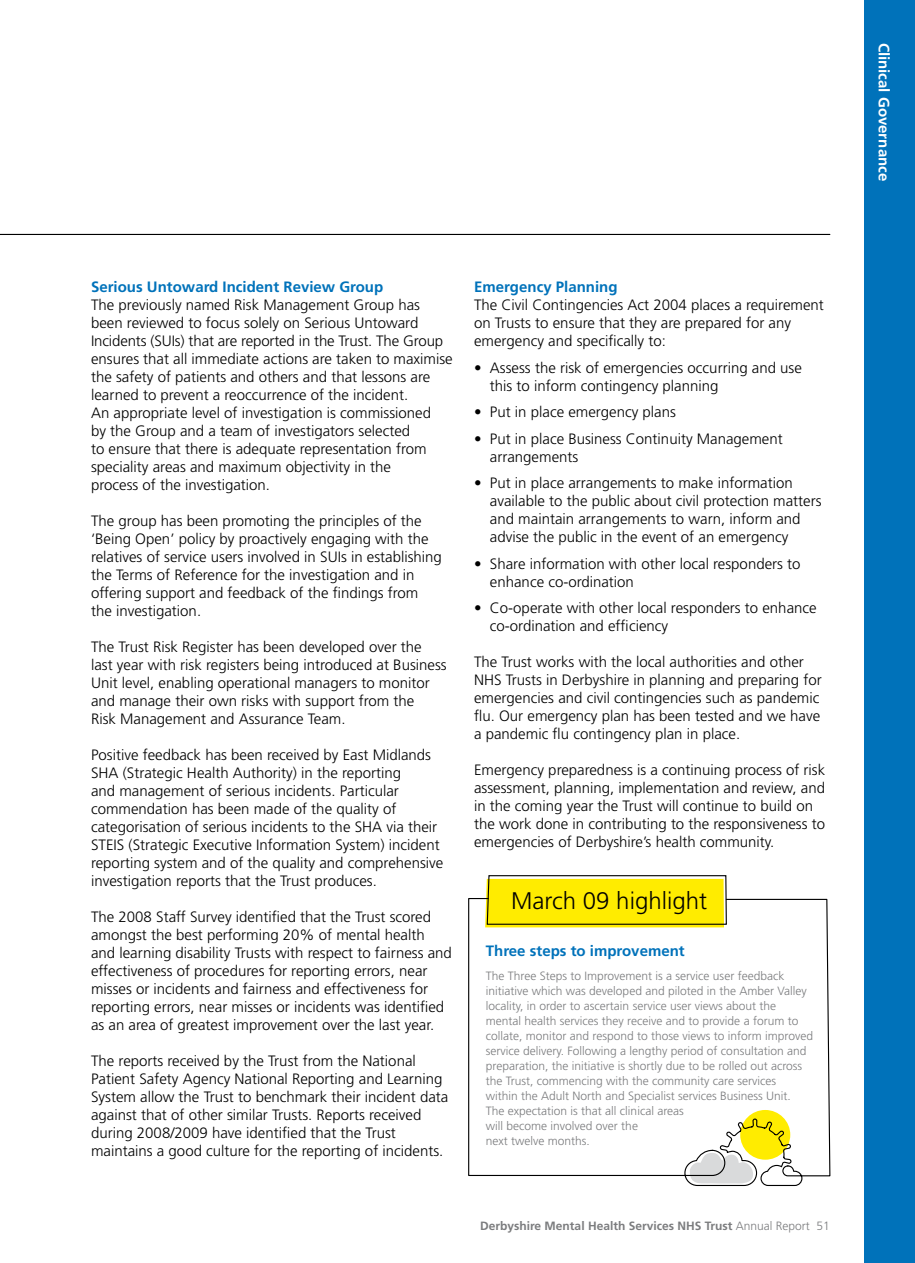
<style>
.page{position:relative;width:915px;height:1263px;background:#fff}
.page>*{position:absolute;margin:0;border:0;box-sizing:border-box;transform-origin:0 0}
.t1{font:300 24px "Frutiger";color:#000}
.t2{font:300 15px/18px "Frutiger";color:#000}
.t3{font:700 15px "Frutiger";color:#0072ba}
.t4{font:700 15px "Frutiger";color:#fff}
.t5{font:300 12px/15px "Frutiger";color:#7b7c7e}
.t6{font:700 12px "Frutiger";color:#7b7c7e}
.s1{font-weight:300}
</style>
<div class="page">
<div style="left:863px;top:0;width:51px;height:1263px;background:#0072ba"></div>
<hr style="left:0;top:234px;width:829px;height:1px;background:#000">
<svg style="left:486px;top:875px;width:241px;height:22px"></svg>
<svg style="left:468px;top:897px;width:362px;height:289px"></svg>
<p class="t3" style="left:91px;top:278px;width:294px">Serious Untoward Incident Review Group</p>
<p class="t2" style="left:91px;top:296px;width:363px">The previously named Risk Management Group has been reviewed to focus solely on Serious Untoward Incidents (SUIs) that are reported in the Trust. The Group ensures that all immediate actions are taken to maximise the safety of patients and others and that lessons are learned to prevent a reoccurrence of the incident.<br>An appropriate level of investigation is commissioned<br>by the Group and a team of investigators selected<br>to ensure that there is adequate representation from speciality areas and maximum objectivity in the<br>process of the investigation.</p>
<p class="t2" style="left:91px;top:512px;width:352px">The group has been promoting the principles of the ‘Being Open’ policy by proactively engaging with the relatives of service users involved in SUIs in establishing the Terms of Reference for the investigation and in offering support and feedback of the findings from the investigation.</p>
<p class="t2" style="left:91px;top:638px;width:357px">The Trust Risk Register has been developed over the last year with risk registers being introduced at Business Unit level, enabling operational managers to monitor and manage their own risks with support from the<br>Risk Management and Assurance Team.</p>
<p class="t2" style="left:91px;top:746px;width:354px">Positive feedback has been received by East Midlands SHA (Strategic Health Authority) in the reporting<br>and management of serious incidents. Particular commendation has been made of the quality of categorisation of serious incidents to the SHA via their STEIS (Strategic Executive Information System) incident reporting system and of the quality and comprehensive investigation reports that the Trust produces.</p>
<p class="t2" style="left:91px;top:908px;width:362px">The 2008 Staff Survey identified that the Trust scored amongst the best performing 20% of mental health and learning disability Trusts with respect to fairness and effectiveness of procedures for reporting errors, near misses or incidents and fairness and effectiveness for reporting errors, near misses or incidents was identified as an area of greatest improvement over the last year.</p>
<p class="t2" style="left:91px;top:1052px;width:358px">The reports received by the Trust from the National Patient Safety Agency National Reporting and Learning System allow the Trust to benchmark their incident data against that of other similar Trusts. Reports received during 2008/2009 have identified that the Trust maintains a good culture for the reporting of incidents.</p>
<p class="t3" style="left:474px;top:278px;width:145px">Emergency Planning</p>
<p class="t2" style="left:474px;top:296px;width:351px">The Civil Contingencies Act 2004 places a requirement on Trusts to ensure that they are prepared for any emergency and specifically to:</p>
<p class="t2" style="left:490px;top:359px;width:313px;text-indent:-16px">• Assess the risk of emergencies occurring and use this to inform contingency planning</p>
<p class="t2" style="left:474px;top:403px;width:203px">• Put in place emergency plans</p>
<p class="t2" style="left:490px;top:430px;width:294px;text-indent:-16px">• Put in place Business Continuity Management arrangements</p>
<p class="t2" style="left:490px;top:474px;width:333px;text-indent:-16px">• Put in place arrangements to make information available to the public about civil protection matters and maintain arrangements to warn, inform and advise the public in the event of an emergency</p>
<p class="t2" style="left:490px;top:555px;width:312px;text-indent:-16px">• Share information with other local responders to enhance co-ordination</p>
<p class="t2" style="left:490px;top:599px;width:328px;text-indent:-16px">• Co-operate with other local responders to enhance co-ordination and efficiency</p>
<p class="t2" style="left:474px;top:653px;width:349px">The Trust works with the local authorities and other NHS Trusts in Derbyshire in planning and preparing for emergencies and civil contingencies such as pandemic flu. Our emergency plan has been tested and we have a pandemic flu contingency plan in place.</p>
<p class="t2" style="left:474px;top:761px;width:352px">Emergency preparedness is a continuing process of risk assessment, planning, implementation and review, and in the coming year the Trust will continue to build on the work done in contributing to the responsiveness to emergencies of Derbyshire’s health community.</p>
<h1 class="t1" style="left:511px;top:887px;width:197px">March 09 highlight</h1>
<p class="t3" style="left:485px;top:942px;width:200px">Three steps to improvement</p>
<p class="t5" style="left:485px;top:968px;width:328px">The Three Steps to Improvement is a service user feedback initiative which was developed and piloted in the Amber Valley locality, in order to ascertain service user views about the mental health services they receive and to provide a forum to collate, monitor and respond to those views to inform improved service delivery. Following a lengthy period of consultation and preparation, the initiative is shortly due to be rolled out across the Trust, commencing with the community care services<br>within the Adult North and Specialist services Business Unit.<br>The expectation is that all clinical areas<br>will become involved over the<br>next twelve months.</p>
<p class="t6" style="left:480px;top:1219px;width:351px">Derbyshire Mental Health Services NHS Trust <span class="s1">Annual Report 51</span></p>
<p class="t4" style="left:892px;top:43px;width:140px;rotate:90deg">Clinical Governance</p>
</div>
